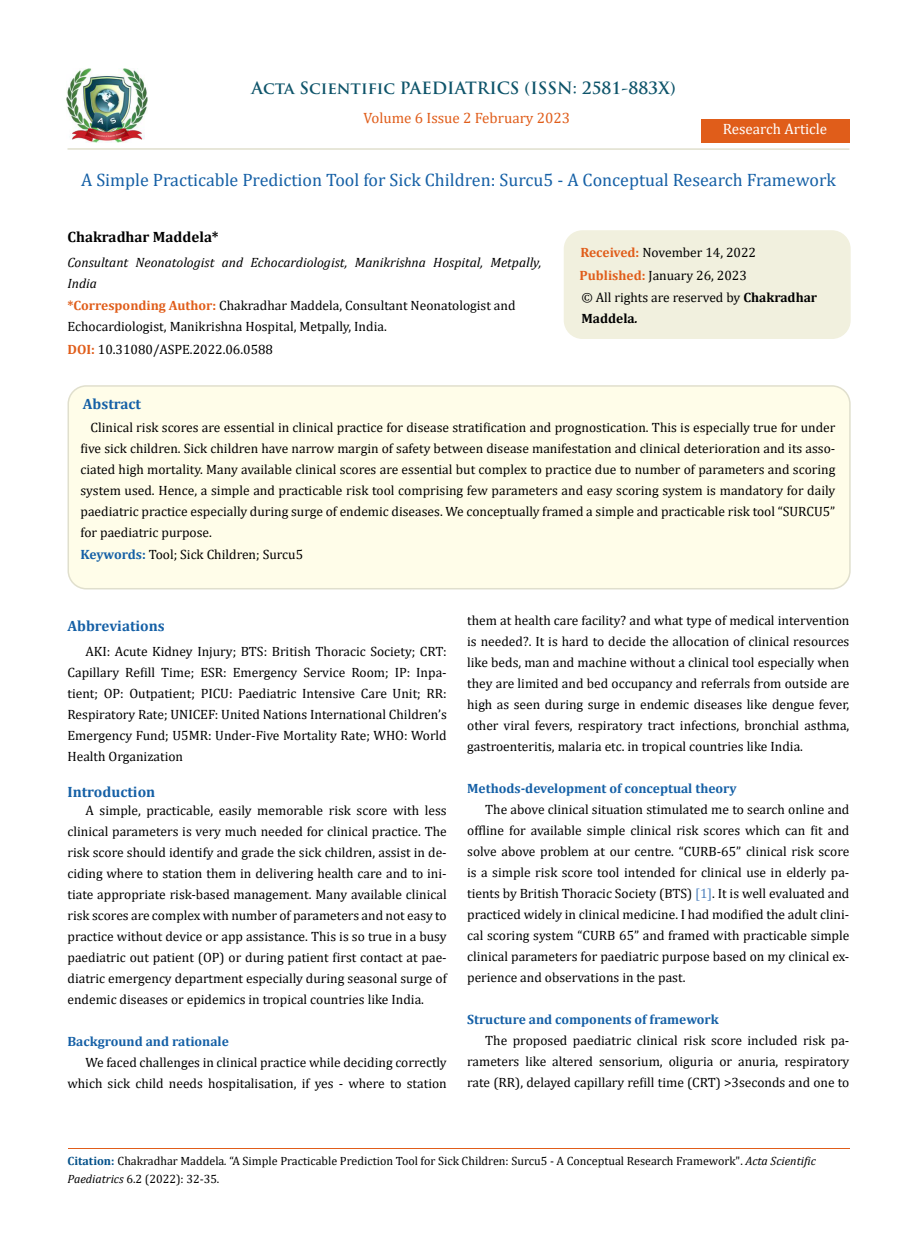
<style>
.page{position:relative;width:917px;height:1260px;background:#fff}
.page>*{position:absolute;margin:0;border:0;box-sizing:border-box;transform-origin:0 0}
.t1{font:18px "Cambria";color:#1560a6}
.t2{font:700 16.5px "Trajan Pro";color:#0e546a}
.t3{font:700 15px "Cambria";color:#1560a6}
.t4{font:15px "Cambria";color:#e05d1a}
.t5{font:700 15px "Cambria";color:#000}
.t6{font:15px "Cambria";color:#fff}
.t7{font:13.5px/21px "Cambria";color:#000;text-align:justify}
.t8{font:700 13.5px "Cambria";color:#1560a6}
.t9{font:12px/18px "Cambria";color:#000}
.s1{font-style:italic}
.s2{font-weight:700;color:#e05d1a}
.s3{font-weight:700}
.s4{font-weight:700;font-style:italic}
.s5{font-weight:700;color:#1560a6}
.s6{color:#4f81bd}
.s7{font-weight:700;color:#035089}
</style>
<div class="page">
<img style="left:67px;top:68px;width:80px;height:74px">
<div style="left:700px;top:119px;width:149px;height:23px;background:#e05d1a"></div>
<div style="left:564px;top:231px;width:285px;height:107px;background:#f1f0de;border-radius:18px"></div>
<div style="left:563px;top:230px;width:287px;height:109px;border:2px solid #f1f0de;border-radius:18px"></div>
<div style="left:68px;top:386px;width:781px;height:203px;background:#fffde9;border-radius:18px"></div>
<div style="left:67px;top:385px;width:783px;height:204px;border:2px solid #e0dfcd;border-radius:18px"></div>
<hr style="left:68px;top:1148px;width:781px;height:1px;background:#e05d1a">
<hr style="left:67px;top:148px;width:782px;height:2px;background:#e0dfcd">
<p class="t2" style="left:252px;top:77px;width:425px">Acta Scientific PAEDIATRICS (ISSN: 2581-883X)</p>
<p class="t4" style="left:363px;top:109px;width:208px">Volume 6 Issue 2 February 2023</p>
<p class="t6" style="left:722px;top:120px;width:106px">Research Article</p>
<h1 class="t1" style="left:81px;top:169px;width:756px">A Simple Practicable Prediction Tool for Sick Children: Surcu5 - A Conceptual Research Framework</h1>
<p class="t5" style="left:67px;top:226px;width:153px">Chakradhar Maddela*</p>
<p class="t7" style="left:67px;top:251px;width:475px;text-align:left"><span class="s1">Consultant Neonatologist and Echocardiologist, Manikrishna Hospital, Metpally, India<br></span><span class="s2">*Corresponding Author:</span> Chakradhar Maddela, Consultant Neonatologist and Echocardiologist, Manikrishna Hospital, Metpally, India.</p>
<p class="t7" style="left:67px;top:339px;width:207px"><span class="s2">DOI:</span> 10.31080/ASPE.2022.06.0588</p>
<p class="t3" style="left:83px;top:394px;width:60px">Abstract</p>
<p class="t7" style="left:579px;top:241px;width:178px;line-height:23px"><span class="s2">Received:</span> November 14, 2022<br><span class="s2">Published:</span> January 26, 2023</p>
<p class="t7" style="left:581px;top:287px;width:237px">© All rights are reserved by <span class="s3">Chakradhar<br>Maddela</span><span class="s4">.</span></p>
<p class="t7" style="left:80px;top:417px;width:756px;text-indent:10px">Clinical risk scores are essential in clinical practice for disease stratification and prognostication. This is especially true for under five sick children. Sick children have narrow margin of safety between disease manifestation and clinical deterioration and its asso&shy;ciated high mortality. Many available clinical scores are essential but complex to practice due to number of parameters and scoring system used. Hence, a simple and practicable risk tool comprising few parameters and easy scoring system is mandatory for daily paediatric practice especially during surge of endemic diseases. We conceptually framed a simple and practicable risk tool “SURCU5” for paediatric purpose.</p>
<p class="t7" style="left:80px;top:544px;width:224px"><span class="s5">Keywords:</span> Tool; Sick Children; Surcu5</p>
<p class="t3" style="left:67px;top:615px;width:99px">Abbreviations</p>
<p class="t7" style="left:67px;top:641px;width:381px;text-indent:18px">AKI: Acute Kidney Injury; BTS: British Thoracic Society; CRT:<br>Capillary Refill Time; ESR: Emergency Service Room; IP: Inpa&shy;tient; OP: Outpatient; PICU: Paediatric Intensive Care Unit; RR:<br>Respiratory Rate; UNICEF: United Nations International Children’s Emergency Fund; U5MR: Under-Five Mortality Rate; WHO: World Health Organization</p>
<p class="t3" style="left:67px;top:781px;width:89px">Introduction</p>
<p class="t7" style="left:67px;top:800px;width:381px;text-indent:18px">A simple, practicable, easily memorable risk score with less clinical parameters is very much needed for clinical practice. The risk score should identify and grade the sick children, assist in de&shy;ciding where to station them in delivering health care and to ini&shy;tiate appropriate risk-based management. Many available clinical risk scores are complex with number of parameters and not easy to practice without device or app assistance. This is so true in a busy paediatric out patient (OP) or during patient first contact at pae&shy;diatric emergency department especially during seasonal surge of endemic diseases or epidemics in tropical countries like India.</p>
<p class="t8" style="left:67px;top:1032px;width:163px">Background and rationale</p>
<p class="t7" style="left:67px;top:1052px;width:381px;text-align:right">We faced challenges in clinical practice while deciding correctly which sick child needs hospitalisation, if yes - where to station</p>
<p class="t7" style="left:467px;top:610px;width:384px">them at health care facility? and what type of medical intervention is needed?. It is hard to decide the allocation of clinical resources like beds, man and machine without a clinical tool especially when they are limited and bed occupancy and referrals from outside are high as seen during surge in endemic diseases like dengue fever, other viral fevers, respiratory tract infections, bronchial asthma, gastroenteritis, malaria etc. in tropical countries like India.</p>
<p class="t8" style="left:467px;top:779px;width:271px">Methods-development of conceptual theory</p>
<p class="t7" style="left:467px;top:799px;width:384px;text-indent:18px">The above clinical situation stimulated me to search online and offline for available simple clinical risk scores which can fit and solve above problem at our centre. “CURB-65” clinical risk score is a simple risk score tool intended for clinical use in elderly pa&shy;tients by British Thoracic Society (BTS) <span class="s6">[1]</span>. It is well evaluated and practiced widely in clinical medicine. I had modified the adult clini&shy;cal scoring system “CURB 65” and framed with practicable simple clinical parameters for paediatric purpose based on my clinical ex&shy;perience and observations in the past.</p>
<p class="t8" style="left:467px;top:1010px;width:253px">Structure and components of framework</p>
<p class="t7" style="left:467px;top:1030px;width:384px;text-indent:18px">The proposed paediatric clinical risk score included risk pa&shy;rameters like altered sensorium, oliguria or anuria, respiratory rate (RR), delayed capillary refill time (CRT) &gt;3seconds and one to</p>
<p class="t9" style="left:68px;top:1152px;width:750px"><span class="s7">Citation:</span> Chakradhar Maddela<span class="s1">.</span> “A Simple Practicable Prediction Tool for Sick Children: Surcu5 - A Conceptual Research Framework". <span class="s1">Acta Scientific<br>Paediatrics</span> 6.2 (2022): 32-35.</p>
</div>
